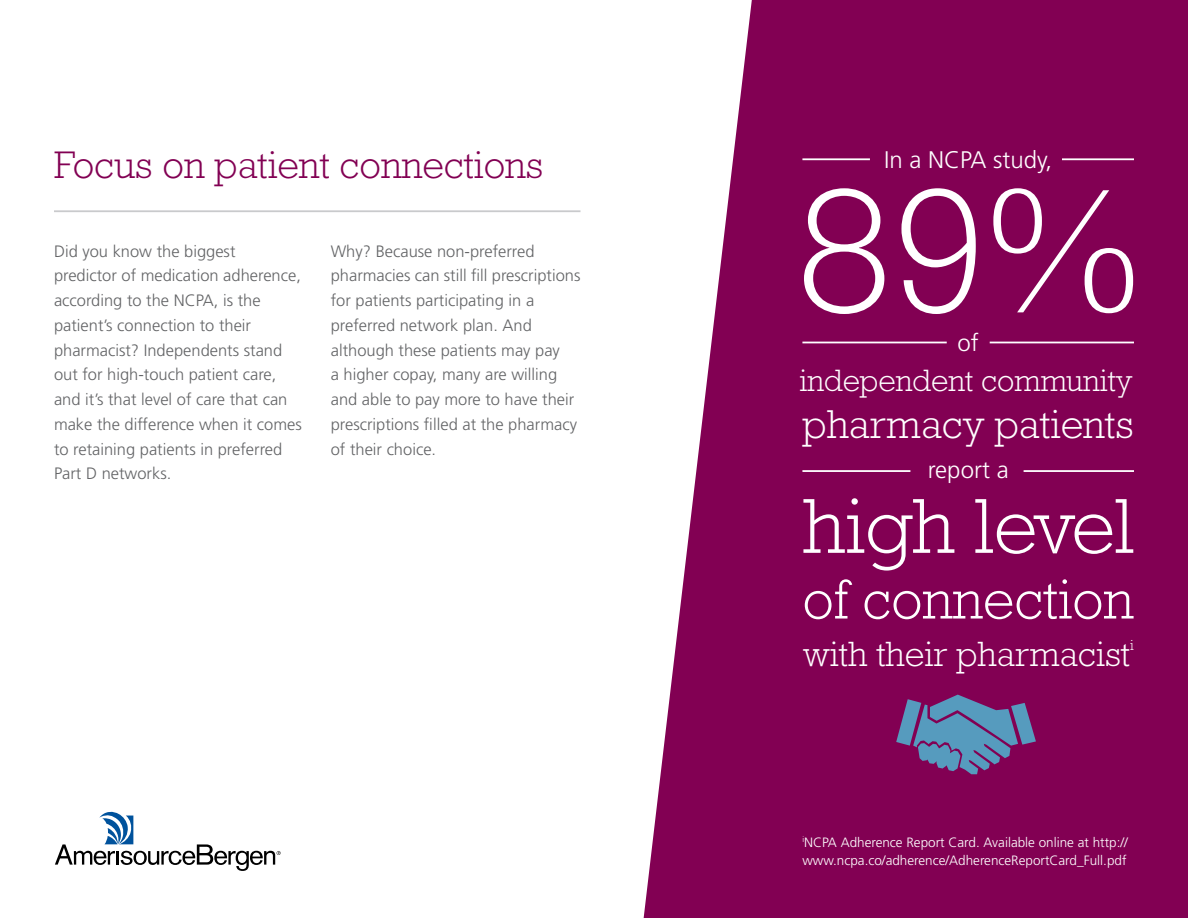
<style>
.page{position:relative;width:1188px;height:918px;background:#fff}
.page>*{position:absolute;margin:0;border:0;box-sizing:border-box;transform-origin:0 0}
.t1{font:300 179.85px "Rockwell Std";color:#fff}
.t2{font:300 79.05px "Rockwell Std";color:#fff}
.t3{font:300 56.85px "Rockwell Std";color:#fff}
.t4{font:300 40.95px "Rockwell Std";color:#fff}
.t5{font:300 39px "Rockwell Std";color:#820053}
.t6{font:300 35.55px "Rockwell Std";color:#fff}
.t7{font:300 31.35px "Rockwell Std";color:#fff}
.t8{font:300 24px "Frutiger LT Std";color:#fff}
.t9{font:300 16.5px/24.8px "Frutiger LT Std";color:#636466}
.t10{font:300 14.7px "Rockwell Std";color:#fff}
.t11{font:300 13.5px/18px "Frutiger LT Std";color:#fff}
</style>
<div class="page">
<hr style="left:54px;top:210px;width:526px;height:2px;background:#c9cacc">
<svg style="left:644px;top:0;width:544px;height:918px;background:#8f1a65"></svg>
<svg style="left:55px;top:811px;width:226px;height:60px"></svg>
<hr style="left:1062px;top:158px;width:72px;height:2px;background:#fff">
<hr style="left:1024px;top:470px;width:110px;height:2px;background:#fff">
<hr style="left:990px;top:342px;width:144px;height:1px;background:#fff">
<hr style="left:802px;top:342px;width:145px;height:1px;background:#fff">
<hr style="left:802px;top:158px;width:68px;height:2px;background:#fff">
<hr style="left:802px;top:470px;width:108px;height:2px;background:#fff">
<svg style="left:896px;top:695px;width:140px;height:79px;background:#685a91"></svg>
<h3 class="t5" style="left:54px;top:143px;width:491px">Focus on patient connections</h3>
<h3 class="t8" style="left:884px;top:146px;width:170px">In a NCPA study,</h3>
<p class="t9" style="left:54px;top:239px;width:249px">Did you know the biggest predictor of medication adherence, according to the NCPA, is the patient’s connection to their pharmacist? Independents stand out for high-touch patient care, and it’s that level of care that can make the difference when it comes to retaining patients in preferred<br>Part D networks.</p>
<p class="t9" style="left:331px;top:239px;width:251px">Why? Because non-preferred pharmacies can still fill prescriptions for patients participating in a preferred network plan. And although these patients may pay<br>a higher copay, many are willing and able to pay more to have their prescriptions filled at the pharmacy of their choice.</p>
<h1 class="t1" style="left:796px;top:149px;width:344px">89%</h1>
<h3 class="t8" style="left:958px;top:329px;width:23px">of</h3>
<h3 class="t7" style="left:800px;top:363px;width:334px">independent community</h3>
<h3 class="t4" style="left:802px;top:401px;width:333px">pharmacy patients</h3>
<h3 class="t8" style="left:928px;top:457px;width:82px">report a</h3>
<h2 class="t2" style="left:802px;top:481px;width:333px">high level</h2>
<h3 class="t3" style="left:802px;top:567px;width:333px">of connection</h3>
<h3 class="t6" style="left:803px;top:634px;width:328px">with their pharmacist</h3>
<p class="t10" style="left:1130px;top:637px;width:5px">i</p>
<p class="t11" style="left:802px;top:833px;width:327px"><sup>i</sup>NCPA Adherence Report Card. Available online at http:// www.ncpa.co/adherence/AdherenceReportCard_Full.pdf</p>
</div>
